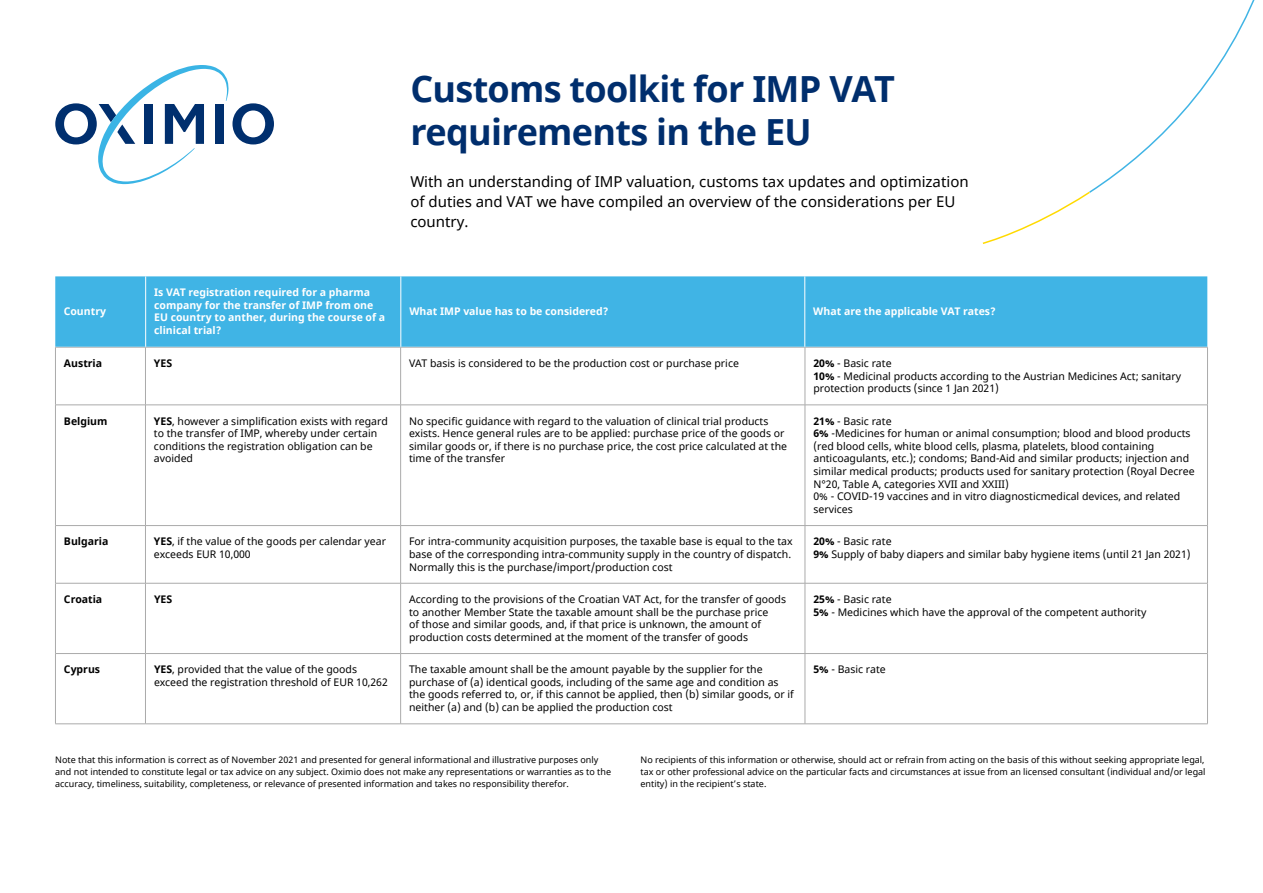
<style>
.page{position:relative;width:1263px;height:893px;background:#fff}
.page>*{position:absolute;margin:0;border:0;box-sizing:border-box;transform-origin:0 0}
.t1{font:700 36px/43.2px "Noto Sans";letter-spacing:-.02em;color:#002e6d}
.t2{font:15px/20px "Noto Sans";color:#000}
.t3{font:10.5px/12.6px "Noto Sans";color:#000}
.t4{font:700 10.5px/12.6px "Noto Sans";color:#fff}
.t5{font:700 10.5px "Noto Sans";color:#000}
.t6{font:9px/12px "Noto Sans";color:#000}
.s1{font-weight:700}
</style>
<div class="page">
<hr style="left:55px;top:347px;width:90px;height:1px;background:#aaa">
<hr style="left:55px;top:347px;width:1px;height:58px;background:#aaa">
<hr style="left:145px;top:347px;width:256px;height:1px;background:#aaa">
<hr style="left:145px;top:347px;width:1px;height:58px;background:#aaa">
<hr style="left:401px;top:347px;width:404px;height:1px;background:#aaa">
<hr style="left:400px;top:347px;width:1px;height:58px;background:#aaa">
<hr style="left:805px;top:347px;width:403px;height:1px;background:#aaa">
<hr style="left:805px;top:347px;width:1px;height:58px;background:#aaa">
<hr style="left:1207px;top:347px;width:1px;height:58px;background:#aaa">
<hr style="left:55px;top:405px;width:90px;height:1px;background:#aaa">
<hr style="left:55px;top:405px;width:1px;height:120px;background:#aaa">
<hr style="left:145px;top:405px;width:256px;height:1px;background:#aaa">
<hr style="left:145px;top:405px;width:1px;height:120px;background:#aaa">
<hr style="left:401px;top:405px;width:404px;height:1px;background:#aaa">
<hr style="left:400px;top:405px;width:1px;height:120px;background:#aaa">
<hr style="left:805px;top:405px;width:403px;height:1px;background:#aaa">
<hr style="left:805px;top:405px;width:1px;height:120px;background:#aaa">
<hr style="left:1207px;top:405px;width:1px;height:120px;background:#aaa">
<hr style="left:55px;top:525px;width:90px;height:1px;background:#aaa">
<hr style="left:55px;top:526px;width:1px;height:57px;background:#aaa">
<hr style="left:145px;top:525px;width:256px;height:1px;background:#aaa">
<hr style="left:145px;top:526px;width:1px;height:57px;background:#aaa">
<hr style="left:401px;top:525px;width:404px;height:1px;background:#aaa">
<hr style="left:400px;top:526px;width:1px;height:57px;background:#aaa">
<hr style="left:805px;top:525px;width:403px;height:1px;background:#aaa">
<hr style="left:805px;top:526px;width:1px;height:57px;background:#aaa">
<hr style="left:1207px;top:526px;width:1px;height:57px;background:#aaa">
<hr style="left:55px;top:583px;width:90px;height:1px;background:#aaa">
<hr style="left:55px;top:583px;width:1px;height:70px;background:#aaa">
<hr style="left:145px;top:583px;width:256px;height:1px;background:#aaa">
<hr style="left:145px;top:583px;width:1px;height:70px;background:#aaa">
<hr style="left:401px;top:583px;width:404px;height:1px;background:#aaa">
<hr style="left:400px;top:583px;width:1px;height:70px;background:#aaa">
<hr style="left:805px;top:583px;width:403px;height:1px;background:#aaa">
<hr style="left:805px;top:583px;width:1px;height:70px;background:#aaa">
<hr style="left:1207px;top:583px;width:1px;height:70px;background:#aaa">
<hr style="left:55px;top:653px;width:90px;height:1px;background:#aaa">
<hr style="left:55px;top:654px;width:1px;height:70px;background:#aaa">
<hr style="left:145px;top:653px;width:256px;height:1px;background:#aaa">
<hr style="left:145px;top:654px;width:1px;height:70px;background:#aaa">
<hr style="left:401px;top:653px;width:404px;height:1px;background:#aaa">
<hr style="left:400px;top:654px;width:1px;height:70px;background:#aaa">
<hr style="left:805px;top:653px;width:403px;height:1px;background:#aaa">
<hr style="left:805px;top:654px;width:1px;height:70px;background:#aaa">
<hr style="left:1207px;top:654px;width:1px;height:70px;background:#aaa">
<hr style="left:55px;top:724px;width:90px;height:1px;background:#aaa">
<hr style="left:145px;top:724px;width:256px;height:1px;background:#aaa">
<hr style="left:401px;top:724px;width:404px;height:1px;background:#aaa">
<hr style="left:805px;top:724px;width:403px;height:1px;background:#aaa">
<div style="left:55px;top:276px;width:1152px;height:71px;background:#40b4e5"></div>
<hr style="left:145px;top:276px;width:1px;height:71px;background:#fff">
<hr style="left:401px;top:276px;width:1px;height:71px;background:#fff">
<hr style="left:804px;top:276px;width:1px;height:71px;background:#fff">
<svg style="left:982px;top:0;width:273px;height:244px"></svg>
<svg style="left:55px;top:65px;width:219px;height:119px"></svg>
<p class="t4" style="left:64px;top:305px;width:44px">Country</p>
<p class="t4" style="left:154px;top:286px;width:233px">Is VAT registration required for a pharma company for the transfer of IMP from one EU country to anther, during the course of a clinical trial?</p>
<h1 class="t1" style="left:410px;top:69px;width:486px">Customs toolkit for IMP VAT requirements in the EU</h1>
<h2 class="t2" style="left:410px;top:172px;width:560px">With an understanding of IMP valuation, customs tax updates and optimization of duties and VAT we have compiled an overview of the considerations per EU country.</h2>
<p class="t4" style="left:409px;top:305px;width:201px">What IMP value has to be considered?</p>
<p class="t4" style="left:813px;top:305px;width:184px">What are the applicable VAT rates?</p>
<p class="t5" style="left:64px;top:356px;width:40px">Austria</p>
<p class="t5" style="left:154px;top:356px;width:20px">YES</p>
<p class="t3" style="left:409px;top:357px;width:331px">VAT basis is considered to be the production cost or purchase price</p>
<p class="t3" style="left:813px;top:357px;width:369px"><span class="s1">20%</span> - Basic rate<br><span class="s1">10%</span> - Medicinal products according to the Austrian Medicines Act; sanitary protection products (since 1 Jan 2021)</p>
<p class="t5" style="left:64px;top:413px;width:45px">Belgium</p>
<p class="t3" style="left:154px;top:415px;width:235px"><span class="s1">YES</span>, however a simplification exists with regard to the transfer of IMP, whereby under certain conditions the registration obligation can be avoided</p>
<p class="t3" style="left:409px;top:415px;width:379px">No specific guidance with regard to the valuation of clinical trial products exists. Hence general rules are to be applied: purchase price of the goods or similar goods or, if there is no purchase price, the cost price calculated at the time of the transfer</p>
<p class="t3" style="left:813px;top:415px;width:383px"><span class="s1">21%</span> - Basic rate<br><span class="s1">6%</span> -Medicines for human or animal consumption; blood and blood products (red blood cells, white blood cells, plasma, platelets, blood containing anticoagulants, etc.); condoms; Band-Aid and similar products; injection and similar medical products; products used for sanitary protection (Royal Decree N°20, Table A, categories XVII and XXIII)<br>0% - COVID-19 vaccines and in vitro diagnosticmedical devices, and related services</p>
<p class="t5" style="left:64px;top:534px;width:46px">Bulgaria</p>
<p class="t3" style="left:154px;top:536px;width:234px"><span class="s1">YES</span>, if the value of the goods per calendar year exceeds EUR 10,000</p>
<p class="t3" style="left:409px;top:536px;width:385px">For intra-community acquisition purposes, the taxable base is equal to the tax base of the corresponding intra-community supply in the country of dispatch.<br>Normally this is the purchase/import/production cost</p>
<p class="t3" style="left:813px;top:536px;width:379px"><span class="s1">20%</span> - Basic rate<br><span class="s1">9%</span> Supply of baby diapers and similar baby hygiene items (until 21 Jan 2021)</p>
<p class="t5" style="left:64px;top:592px;width:40px">Croatia</p>
<p class="t5" style="left:154px;top:592px;width:20px">YES</p>
<p class="t3" style="left:409px;top:593px;width:378px">According to the provisions of the Croatian VAT Act, for the transfer of goods to another Member State the taxable amount shall be the purchase price<br>of those and similar goods, and, if that price is unknown, the amount of production costs determined at the moment of the transfer of goods</p>
<p class="t3" style="left:813px;top:593px;width:334px"><span class="s1">25%</span> - Basic rate<br><span class="s1">5%</span> - Medicines which have the approval of the competent authority</p>
<p class="t5" style="left:64px;top:662px;width:38px">Cyprus</p>
<p class="t3" style="left:154px;top:663px;width:235px"><span class="s1">YES</span>, provided that the value of the goods exceed the registration threshold of EUR 10,262</p>
<p class="t3" style="left:409px;top:663px;width:386px">The taxable amount shall be the amount payable by the supplier for the purchase of (a) identical goods, including of the same age and condition as the goods referred to, or, if this cannot be applied, then (b) similar goods, or if neither (a) and (b) can be applied the production cost</p>
<p class="t3" style="left:813px;top:663px;width:74px"><span class="s1">5%</span> - Basic rate</p>
<p class="t6" style="left:55px;top:754px;width:557px">Note that this information is correct as of November 2021 and presented for general informational and illustrative purposes only and not intended to constitute legal or tax advice on any subject. Oximio does not make any representations or warranties as to the accuracy, timeliness, suitability, completeness, or relevance of presented information and takes no responsibility therefor.</p>
<p class="t6" style="left:640px;top:754px;width:567px;text-align:justify">No recipients of this information or otherwise, should act or refrain from acting on the basis of this without seeking appropriate legal, tax or other professional advice on the particular facts and circumstances at issue from an licensed consultant (individual and/or legal entity) in the recipient’s state.</p>
</div>
